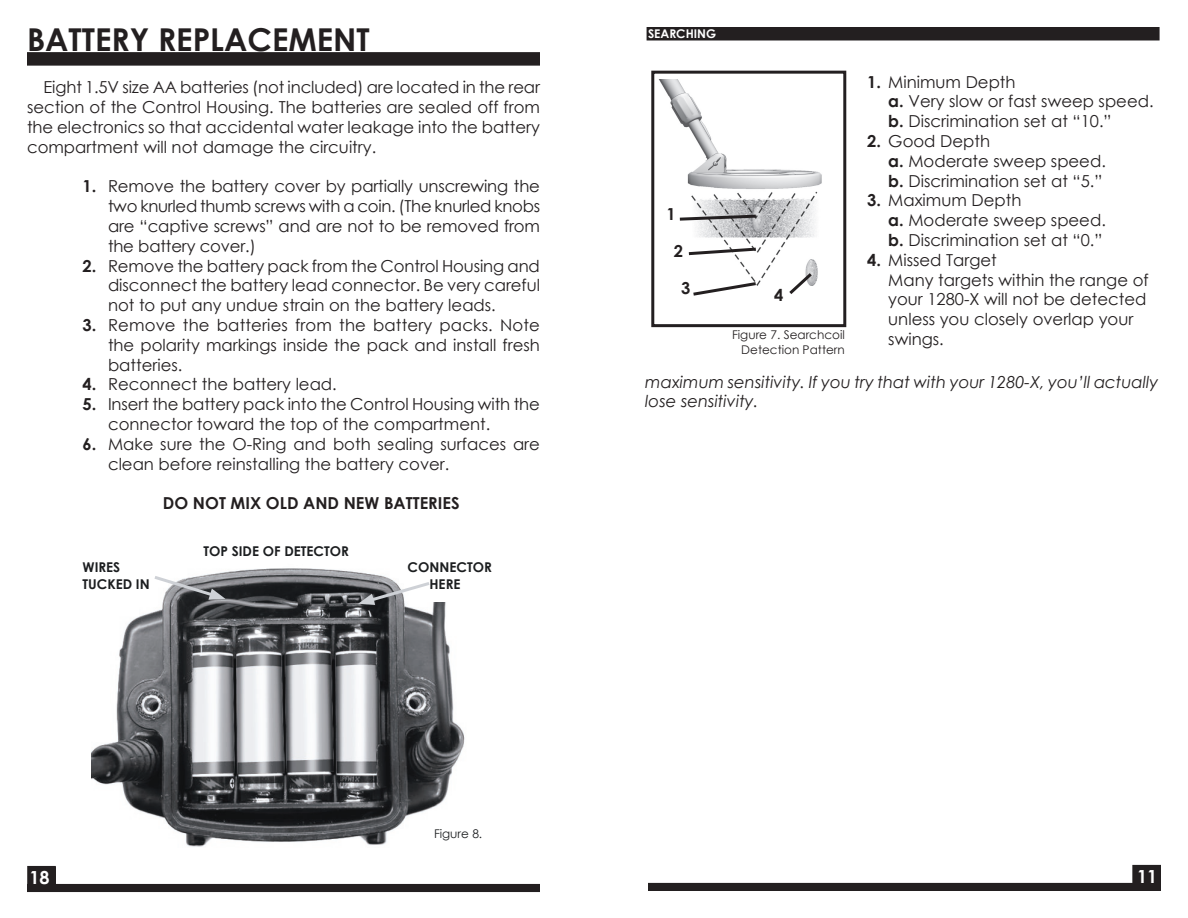
<style>
.page{position:relative;width:1188px;height:918px;background:#fff}
.page>*{position:absolute;margin:0;border:0;box-sizing:border-box;transform-origin:0 0}
.t1{font:700 31.5px "Century Gothic";color:#231f20}
.t2{font:700 18px "Century Gothic";color:#fff}
.t3{font:16.5px/19.8px "Century Gothic";color:#231f20}
.t4{font:italic 16.5px/19.8px "Century Gothic";color:#231f20}
.t5{font:700 16.5px "Century Gothic";color:#231f20}
.t6{font:700 13.5px "Century Gothic";color:#1c1e20}
.t7{font:12px/14.4px "Century Gothic";color:#231f20;text-align:right}
.t8{font:700 12px "Century Gothic";color:#fff}
.t9{font:12px "Century Gothic";color:#1c1e20}
.s1{font-weight:700}
</style>
<div class="page">
<div style="left:1133px;top:866px;width:27px;height:24px;background:#231f20"></div>
<div style="left:1132px;top:865px;width:29px;height:25px;border:2px solid #231f20"></div>
<div style="left:649px;top:884px;width:511px;height:6px;background:#231f20"></div>
<div style="left:648px;top:883px;width:513px;height:8px;border:2px solid #231f20"></div>
<div style="left:28px;top:867px;width:27px;height:24px;background:#231f20"></div>
<div style="left:27px;top:866px;width:29px;height:25px;border:2px solid #231f20"></div>
<div style="left:28px;top:885px;width:511px;height:6px;background:#231f20"></div>
<div style="left:27px;top:884px;width:513px;height:8px;border:2px solid #231f20"></div>
<div style="left:647px;top:28px;width:512px;height:12px;background:#231f20"></div>
<div style="left:647px;top:27px;width:513px;height:13px;border:2px solid #231f20"></div>
<img style="left:659px;top:79px;width:163px;height:205px">
<svg style="left:677px;top:213px;width:82px;height:9px"></svg>
<svg style="left:686px;top:246px;width:73px;height:11px"></svg>
<svg style="left:690px;top:280px;width:69px;height:16px"></svg>
<svg style="left:786px;top:270px;width:29px;height:24px"></svg>
<div style="left:651px;top:71px;width:195px;height:256px;border:3px solid #231f20"></div>
<div style="left:28px;top:53px;width:511px;height:12px;background:#231f20"></div>
<div style="left:27px;top:52px;width:513px;height:14px;border:2px solid #231f20"></div>
<img style="left:92px;top:568px;width:373px;height:279px">
<div style="left:411px;top:556px;width:83px;height:45px;background:#fff"></div>
<svg style="left:151px;top:574px;width:75px;height:26px"></svg>
<svg style="left:358px;top:580px;width:75px;height:25px"></svg>
<h1 class="t1" style="left:27px;top:19px;width:344px">BATTERY REPLACEMENT</h1>
<p class="t3" style="left:27px;top:77px;width:515px;text-align:justify;text-indent:16px">Eight 1.5V size AA batteries (not included) are located in the rear section of the Control Housing. The batteries are sealed off from the electronics so that accidental water leakage into the battery compartment will not damage the circuitry.</p>
<p class="t3" style="left:108px;top:176px;width:434px;text-align:justify;text-indent:-25px"><span class="s1">1.</span> Remove the battery cover by partially unscrewing the two knurled thumb screws with a coin. (The knurled knobs are “captive screws” and are not to be removed from the battery cover.)</p>
<p class="t3" style="left:108px;top:255px;width:434px;text-align:justify;text-indent:-25px"><span class="s1">2.</span> Remove the battery pack from the Control Housing and disconnect the battery lead connector. Be very careful not to put any undue strain on the battery leads.</p>
<p class="t3" style="left:108px;top:315px;width:434px;text-align:justify;text-indent:-25px"><span class="s1">3.</span> Remove the batteries from the battery packs. Note the polarity markings inside the pack and install fresh batteries.</p>
<p class="t3" style="left:83px;top:374px;width:256px"><span class="s1">4.</span> Reconnect the battery lead.</p>
<p class="t3" style="left:108px;top:394px;width:433px;text-indent:-25px"><span class="s1">5.</span> Insert the battery pack into the Control Housing with the connector toward the top of the compartment.</p>
<p class="t3" style="left:108px;top:434px;width:434px;text-indent:-25px"><span class="s1">6.</span> Make sure the O-Ring and both sealing surfaces are clean before reinstalling the battery cover.</p>
<p class="t5" style="left:163px;top:493px;width:298px">DO NOT MIX OLD AND NEW BATTERIES</p>
<p class="t6" style="left:203px;top:543px;width:147px">TOP SIDE OF DETECTOR</p>
<p class="t6" style="left:83px;top:559px;width:39px">WIRES</p>
<p class="t6" style="left:408px;top:559px;width:86px">CONNECTOR</p>
<p class="t6" style="left:83px;top:575px;width:69px">TUCKED IN</p>
<p class="t6" style="left:429px;top:575px;width:33px">HERE</p>
<p class="t9" style="left:434px;top:826px;width:50px">Figure 8.</p>
<p class="t8" style="left:648px;top:26px;width:70px">SEARCHING</p>
<p class="t5" style="left:666px;top:203px;width:11px">1</p>
<p class="t5" style="left:674px;top:241px;width:11px">2</p>
<p class="t5" style="left:681px;top:278px;width:11px">3</p>
<p class="t5" style="left:774px;top:284px;width:11px">4</p>
<p class="t7" style="left:732px;top:327px;width:114px">Figure 7. Searchcoil<br>Detection Pattern</p>
<p class="t3" style="left:888px;top:71px;width:267px;text-indent:-21px"><span class="s1">1.</span> Minimum Depth<br><span class="s1">a.</span> Very slow or fast sweep speed. <span class="s1">b.</span> Discrimination set at “10.”</p>
<p class="t3" style="left:888px;top:131px;width:219px;text-indent:-21px"><span class="s1">2.</span> Good Depth<br><span class="s1">a.</span> Moderate sweep speed. <span class="s1">b.</span> Discrimination set at “5.”</p>
<p class="t3" style="left:888px;top:190px;width:219px;text-indent:-21px"><span class="s1">3.</span> Maximum Depth<br><span class="s1">a.</span> Moderate sweep speed. <span class="s1">b.</span> Discrimination set at “0.”</p>
<p class="t3" style="left:888px;top:250px;width:262px;text-indent:-21px"><span class="s1">4.</span> Missed Target<br>Many targets within the range of your 1280-X will not be detected unless you closely overlap your swings.</p>
<p class="t4" style="left:645px;top:371px;width:514px">maximum sensitivity. If you try that with your 1280-X, you’ll actually lose sensitivity.</p>
<p class="t2" style="left:29px;top:866px;width:22px">18</p>
<p class="t2" style="left:1137px;top:865px;width:22px">11</p>
</div>
